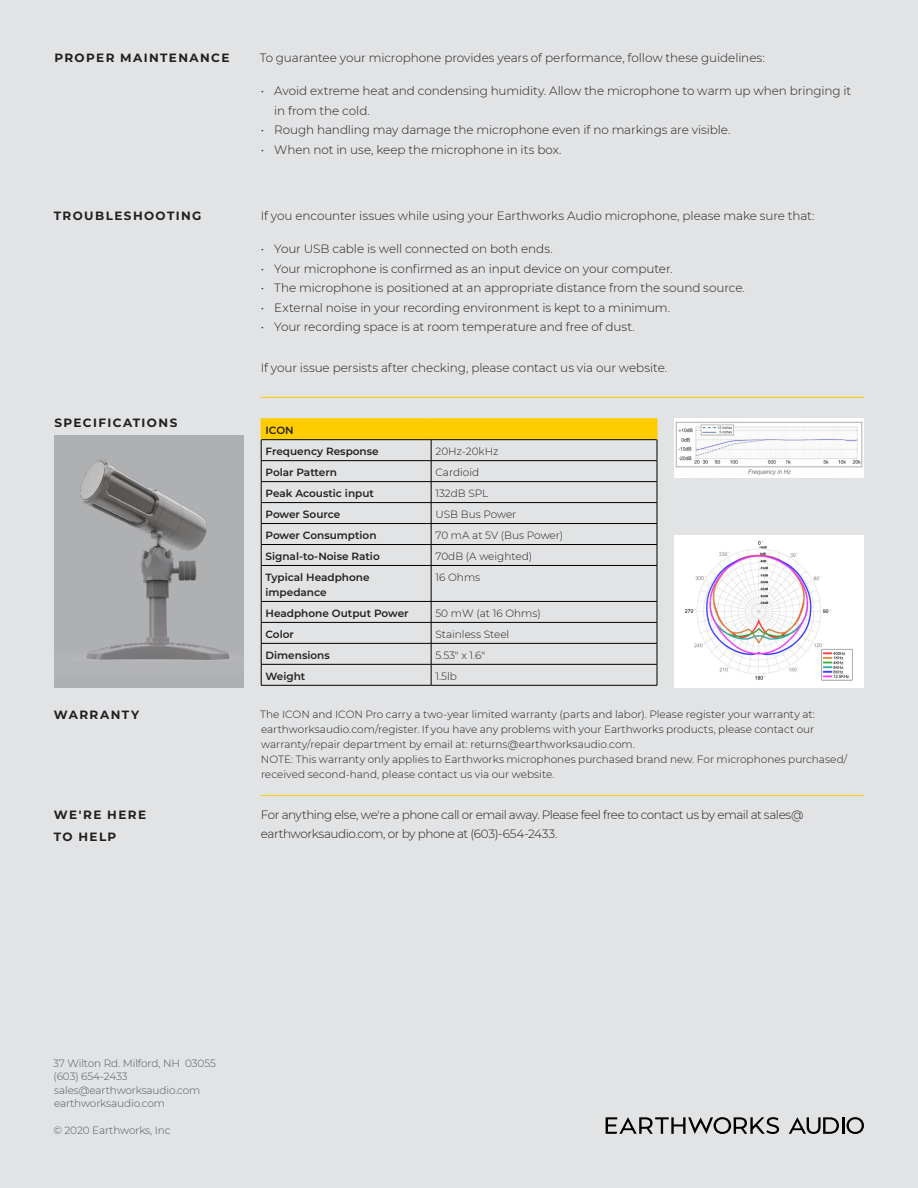
<style>
.page{position:relative;width:918px;height:1188px;background:#e2e3e4}
.page>*{position:absolute;margin:0;border:0;box-sizing:border-box;transform-origin:0 0}
.Body___8_13{font:300 12px/19.5px "Montserrat";letter-spacing:-.01em;color:#231f20}
.Body___8_13-2{font:300 12px/19.5px "Montserrat";letter-spacing:-.035em;color:#231f20}
.Heading_2__11_15{font:700 12px "Montserrat";letter-spacing:.115em;color:#231f20}
.Body___8_13-3{font:300 10.5px/15px "Montserrat";color:#231f20;text-align:justify}
.Table__Body__Bold__7{font:600 10.5px/15px "Montserrat";color:#231f20}
.Table__Body__7_9_5{font:300 10.5px "Montserrat";color:#231f20}
.Cover__Copyright__7{font:300 10.5px/13.5px "Montserrat";letter-spacing:-.01em;color:#54555a}
.Table__Body__Bold__A{font:600 10.5px "Montserrat";color:#231f20}
</style>
<div class="page">
<div style="left:54px;top:436px;width:190px;height:252px;background:#aeb0b2"></div>
<img style="left:80px;top:459px;width:150px;height:201px">
<svg style="left:789px;top:1117px;width:50px;height:17px"></svg>
<hr style="left:842px;top:1117px;width:3px;height:17px;background:#000">
<svg style="left:846px;top:1117px;width:18px;height:17px"></svg>
<svg style="left:606px;top:1117px;width:173px;height:17px"></svg>
<hr style="left:261px;top:795px;width:603px;height:1px;background:#fc0">
<div style="left:261px;top:419px;width:396px;height:21px;background:#fc0"></div>
<hr style="left:261px;top:460px;width:170px;height:1px;background:#000">
<hr style="left:431px;top:460px;width:226px;height:1px;background:#000">
<hr style="left:261px;top:481px;width:170px;height:1px;background:#000">
<hr style="left:431px;top:481px;width:226px;height:1px;background:#000">
<hr style="left:261px;top:502px;width:170px;height:1px;background:#000">
<hr style="left:431px;top:502px;width:226px;height:1px;background:#000">
<hr style="left:261px;top:523px;width:170px;height:1px;background:#000">
<hr style="left:431px;top:523px;width:226px;height:1px;background:#000">
<hr style="left:261px;top:544px;width:170px;height:1px;background:#000">
<hr style="left:431px;top:544px;width:226px;height:1px;background:#000">
<svg style="left:431px;top:440px;width:1px;height:125px"></svg>
<hr style="left:261px;top:565px;width:170px;height:1px;background:#000">
<hr style="left:261px;top:566px;width:1px;height:35px;background:#000">
<hr style="left:431px;top:565px;width:226px;height:1px;background:#000">
<hr style="left:431px;top:566px;width:1px;height:35px;background:#000">
<hr style="left:657px;top:566px;width:1px;height:35px;background:#000">
<hr style="left:261px;top:601px;width:170px;height:1px;background:#000">
<hr style="left:431px;top:601px;width:226px;height:1px;background:#000">
<hr style="left:261px;top:622px;width:170px;height:1px;background:#000">
<hr style="left:431px;top:622px;width:226px;height:1px;background:#000">
<hr style="left:261px;top:643px;width:170px;height:1px;background:#000">
<hr style="left:431px;top:643px;width:226px;height:1px;background:#000">
<hr style="left:261px;top:664px;width:170px;height:1px;background:#000">
<svg style="left:261px;top:602px;width:1px;height:83px"></svg>
<hr style="left:431px;top:664px;width:226px;height:1px;background:#000">
<svg style="left:431px;top:602px;width:1px;height:83px"></svg>
<svg style="left:657px;top:602px;width:1px;height:83px"></svg>
<hr style="left:261px;top:685px;width:170px;height:1px;background:#000">
<hr style="left:431px;top:685px;width:226px;height:1px;background:#000">
<hr style="left:261px;top:439px;width:170px;height:1px;background:#000">
<hr style="left:431px;top:439px;width:226px;height:1px;background:#000">
<hr style="left:261px;top:418px;width:170px;height:1px;background:#fc0">
<svg style="left:261px;top:439px;width:1px;height:126px"></svg>
<hr style="left:431px;top:418px;width:226px;height:1px;background:#fc0">
<svg style="left:657px;top:419px;width:1px;height:146px"></svg>
<div style="left:674px;top:418px;width:190px;height:59px;background:#fff"></div>
<img style="left:675px;top:421px;width:188px;height:54px">
<div style="left:674px;top:535px;width:190px;height:153px;background:#fff"></div>
<img style="left:685px;top:540px;width:168px;height:141px">
<hr style="left:261px;top:397px;width:603px;height:1px;background:#fc0">
<p class="Heading_2__11_15" style="left:54px;top:49px;width:177px">PROPER MAINTENANCE</p>
<p class="Heading_2__11_15" style="left:54px;top:207px;width:149px">TROUBLESHOOTING</p>
<p class="Heading_2__11_15" style="left:54px;top:414px;width:124px">SPECIFICATIONS</p>
<p class="Body___8_13" style="left:260px;top:48px;width:506px">To guarantee your microphone provides years of performance, follow these guidelines:</p>
<p class="Body___8_13" style="left:274px;top:81px;width:578px;text-indent:-14px">• Avoid extreme heat and condensing humidity. Allow the microphone to warm up when bringing it in from the cold.</p>
<p class="Body___8_13" style="left:261px;top:120px;width:471px">• Rough handling may damage the microphone even if no markings are visible.</p>
<p class="Body___8_13" style="left:261px;top:140px;width:302px">• When not in use, keep the microphone in its box.</p>
<p class="Body___8_13" style="left:261px;top:206px;width:555px">If you encounter issues while using your Earthworks Audio microphone, please make sure that:</p>
<p class="Body___8_13" style="left:261px;top:239px;width:293px">• Your USB cable is well connected on both ends.</p>
<p class="Body___8_13" style="left:261px;top:258px;width:413px">• Your microphone is confirmed as an input device on your computer.</p>
<p class="Body___8_13" style="left:261px;top:278px;width:486px">• The microphone is positioned at an appropriate distance from the sound source.</p>
<p class="Body___8_13" style="left:261px;top:297px;width:411px">• External noise in your recording environment is kept to a minimum.</p>
<p class="Body___8_13" style="left:261px;top:317px;width:376px">• Your recording space is at room temperature and free of dust.</p>
<p class="Body___8_13" style="left:261px;top:357px;width:408px">If your issue persists after checking, please contact us via our website.</p>
<p class="Table__Body__Bold__A" style="left:266px;top:423px;width:30px">ICON</p>
<p class="Table__Body__Bold__7" style="left:266px;top:444px;width:115px">Frequency Response</p>
<p class="Table__Body__7_9_5" style="left:435px;top:444px;width:65px">20Hz-20kHz</p>
<p class="Table__Body__Bold__7" style="left:266px;top:465px;width:73px">Polar Pattern</p>
<p class="Table__Body__7_9_5" style="left:435px;top:465px;width:45px">Cardioid</p>
<p class="Table__Body__Bold__7" style="left:266px;top:485px;width:110px">Peak Acoustic input</p>
<p class="Table__Body__7_9_5" style="left:435px;top:486px;width:54px">132dB SPL</p>
<p class="Table__Body__Bold__7" style="left:266px;top:506px;width:76px">Power Source</p>
<p class="Table__Body__7_9_5" style="left:435px;top:507px;width:82px">USB Bus Power</p>
<p class="Table__Body__Bold__7" style="left:266px;top:527px;width:113px">Power Consumption</p>
<p class="Table__Body__7_9_5" style="left:435px;top:528px;width:129px">70 mA at 5V (Bus Power)</p>
<p class="Table__Body__Bold__7" style="left:266px;top:548px;width:116px">Signal-to-Noise Ratio</p>
<p class="Table__Body__7_9_5" style="left:435px;top:549px;width:98px">70dB (A weighted)</p>
<p class="Table__Body__Bold__7" style="left:266px;top:569px;width:106px">Typical Headphone impedance</p>
<p class="Table__Body__7_9_5" style="left:435px;top:570px;width:46px">16 Ohms</p>
<p class="Table__Body__Bold__7" style="left:266px;top:605px;width:145px">Headphone Output Power</p>
<p class="Table__Body__7_9_5" style="left:435px;top:606px;width:107px">50 mW (at 16 Ohms)</p>
<p class="Table__Body__Bold__7" style="left:266px;top:626px;width:30px">Color</p>
<p class="Table__Body__7_9_5" style="left:435px;top:627px;width:75px">Stainless Steel</p>
<p class="Table__Body__Bold__7" style="left:266px;top:647px;width:66px">Dimensions</p>
<p class="Table__Body__7_9_5" style="left:435px;top:648px;width:51px">5.53" x 1.6"</p>
<p class="Table__Body__Bold__7" style="left:266px;top:668px;width:41px">Weight</p>
<p class="Table__Body__7_9_5" style="left:435px;top:669px;width:23px">1.5lb</p>
<p class="Heading_2__11_15" style="left:54px;top:706px;width:87px">WARRANTY</p>
<p class="Body___8_13-3" style="left:260px;top:706px;width:556px">The ICON and ICON Pro carry a two-year limited warranty (parts and labor). Please register your warranty at: earthworksaudio.com/register. If you have any problems with your Earthworks products, please contact our warranty/repair department by email at: returns@earthworksaudio.com.</p>
<p class="Body___8_13-3" style="left:261px;top:751px;width:588px">NOTE: This warranty only applies to Earthworks microphones purchased brand new. For microphones purchased/ received second-hand, please contact us via our website.</p>
<p class="Heading_2__11_15" style="left:54px;top:806px;width:94px">WE'RE HERE</p>
<p class="Heading_2__11_15" style="left:54px;top:828px;width:64px">TO HELP</p>
<p class="Body___8_13-2" style="left:261px;top:804px;width:544px">For anything else, we're a phone call or email away. Please feel free to contact us by email at sales@ earthworksaudio.com, or by phone at (603)-654-2433.</p>
<p class="Cover__Copyright__7" style="left:53px;top:1056px;width:164px">37 Wilton Rd. Milford, NH 03055 (603) 654-2433</p>
<p class="Cover__Copyright__7" style="left:54px;top:1083px;width:148px">sales@earthworksaudio.com earthworksaudio.com</p>
<p class="Cover__Copyright__7" style="left:54px;top:1123px;width:119px">© 2020 Earthworks, Inc</p>
</div>
